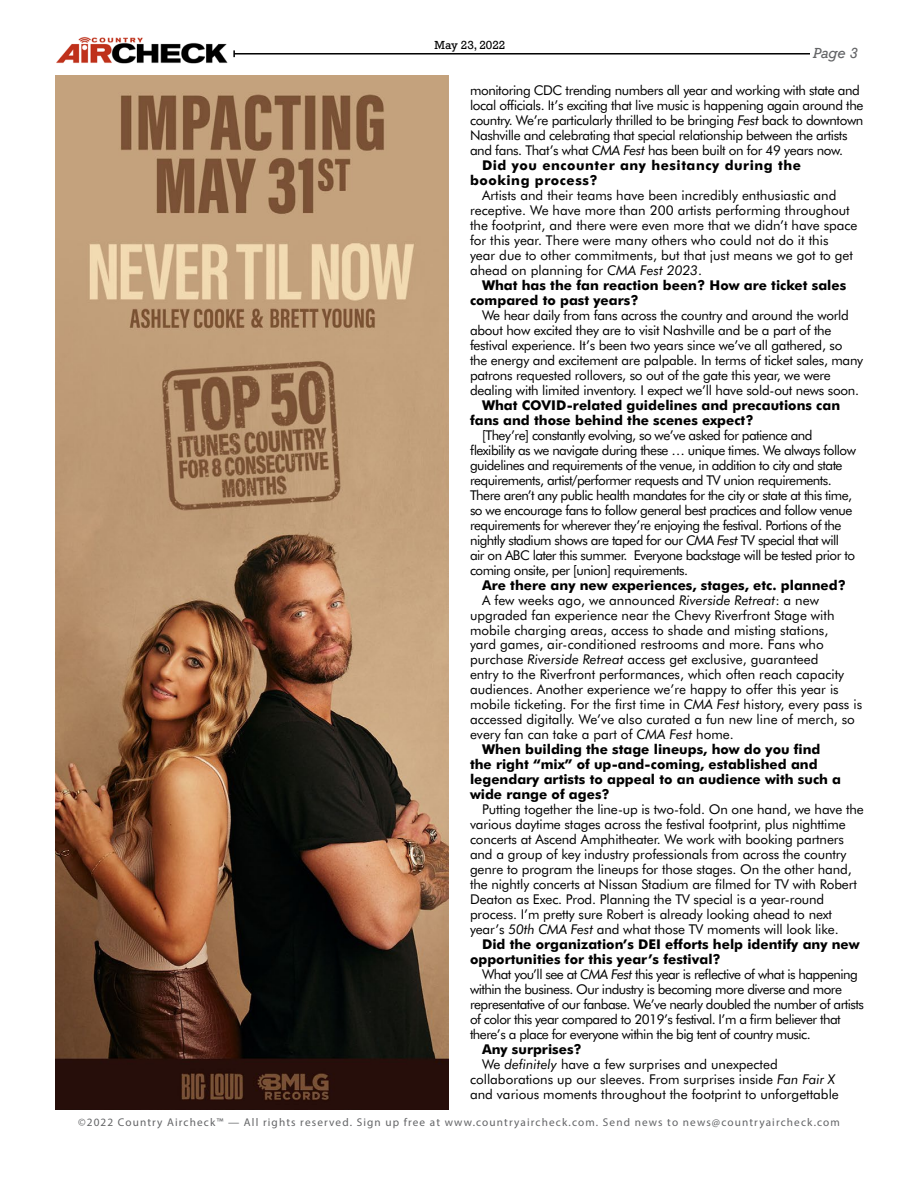
<style>
.page{position:relative;width:918px;height:1188px;background:#fff}
.page>*{position:absolute;margin:0;border:0;box-sizing:border-box;transform-origin:0 0}
.t1{font:italic 15px "Rockwell";color:#636466}
.t2{font:13.5px/15px "Futura BT";letter-spacing:-.02em;color:#000}
.t3{font:13.5px/15px "Futura BT";color:#000}
.t4{font:13.5px/15px "Futura BT";letter-spacing:-.04em;color:#000}
.t5{font:700 13.5px/15px "Futura BT";color:#000}
.t6{font:700 13.5px "Futura BT";letter-spacing:.04em;color:#000}
.t7{font:12px "Rockwell";color:#000}
.t8{font:11.25px "Myriad Pro";letter-spacing:.1em;color:#636466}
.s1{font-style:italic}
</style>
<div class="page">
<img style="left:56px;top:37px;width:172px;height:27px">
<hr style="left:234px;top:53px;width:576px;height:2px;background:#000">
<svg style="left:233px;top:50px;width:2px;height:7px"></svg>
<img style="left:55px;top:76px;width:394px;height:1034px">
<p class="t7" style="left:435px;top:38px;width:72px">May 23, 2022</p>
<p class="t1" style="left:813px;top:44px;width:46px">Page 3</p>
<p class="t2" style="left:470px;top:82px;width:391px">monitoring CDC trending numbers all year and working with state and</p>
<p class="t2" style="left:470px;top:97px;width:395px">local officials. It’s exciting that live music is happening again around the</p>
<p class="t2" style="left:470px;top:112px;width:395px">country. We’re particularly thrilled to be bringing <span class="s1">Fest</span> back to downtown</p>
<p class="t2" style="left:470px;top:127px;width:379px">Nashville and celebrating that special relationship between the artists</p>
<p class="t2" style="left:470px;top:142px;width:374px">and fans. That’s what <span class="s1">CMA Fest</span> has been built on for 49 years now.</p>
<p class="t6" style="left:482px;top:157px;width:320px">Did you encounter any hesitancy during the</p>
<p class="t6" style="left:470px;top:172px;width:129px">booking process?</p>
<p class="t3" style="left:470px;top:187px;width:389px;text-indent:12px">Artists and their teams have been incredibly enthusiastic and receptive. We have more than 200 artists performing throughout the footprint, and there were even more that we didn’t have space for this year. There were many others who could not do it this<br>year due to other commitments, but that just means we got to get ahead on planning for <span class="s1">CMA Fest 2023</span>.</p>
<p class="t5" style="left:470px;top:277px;width:378px;text-indent:12px">What has the fan reaction been? How are ticket sales compared to past years?</p>
<p class="t2" style="left:470px;top:307px;width:395px;text-indent:12px">We hear daily from fans across the country and around the world about how excited they are to visit Nashville and be a part of the festival experience. It’s been two years since we’ve all gathered, so<br>the energy and excitement are palpable. In terms of ticket sales, many patrons requested rollovers, so out of the gate this year, we were dealing with limited inventory. I expect we’ll have sold-out news soon.</p>
<p class="t5" style="left:470px;top:397px;width:372px;text-indent:12px">What COVID-related guidelines and precautions can fans and those behind the scenes expect?</p>
<p class="t4" style="left:470px;top:427px;width:388px;text-indent:12px">[They’re] constantly evolving, so we’ve asked for patience and flexibility as we navigate during these … unique times. We always follow guidelines and requirements of the venue, in addition to city and state requirements, artist/performer requests and TV union requirements.<br>There aren’t any public health mandates for the city or state at this time, so we encourage fans to follow general best practices and follow venue requirements for wherever they’re enjoying the festival. Portions of the nightly stadium shows are taped for our <span class="s1">CMA Fest</span> TV special that will air on ABC later this summer. Everyone backstage will be tested prior to coming onsite, per [union] requirements.</p>
<p class="t5" style="left:482px;top:577px;width:365px">Are there any new experiences, stages, etc. planned?</p>
<p class="t3" style="left:482px;top:592px;width:339px">A few weeks ago, we announced <span class="s1">Riverside Retreat</span>: a new</p>
<p class="t3" style="left:470px;top:607px;width:366px">upgraded fan experience near the Chevy Riverfront Stage with</p>
<p class="t3" style="left:470px;top:622px;width:360px">mobile charging areas, access to shade and misting stations,</p>
<p class="t3" style="left:470px;top:637px;width:355px">yard games, air-conditioned restrooms and more. Fans who</p>
<p class="t3" style="left:470px;top:652px;width:350px">purchase <span class="s1">Riverside Retreat</span> access get exclusive, guaranteed</p>
<p class="t3" style="left:470px;top:667px;width:376px">entry to the Riverfront performances, which often reach capacity</p>
<p class="t3" style="left:470px;top:682px;width:370px">audiences. Another experience we’re happy to offer this year is</p>
<p class="t3" style="left:470px;top:697px;width:394px">mobile ticketing. For the first time in <span class="s1">CMA Fest</span> history, every pass is</p>
<p class="t3" style="left:470px;top:712px;width:386px">accessed digitally. We’ve also curated a fun new line of merch, so</p>
<p class="t3" style="left:470px;top:727px;width:265px">every fan can take a part of <span class="s1">CMA Fest</span> home.</p>
<p class="t5" style="left:482px;top:742px;width:340px">When building the stage lineups, how do you find</p>
<p class="t5" style="left:470px;top:757px;width:349px">the right “mix” of up-and-coming, established and</p>
<p class="t5" style="left:470px;top:772px;width:373px">legendary artists to appeal to an audience with such a</p>
<p class="t5" style="left:470px;top:787px;width:141px">wide range of ages?</p>
<p class="t2" style="left:470px;top:802px;width:395px;text-indent:12px">Putting together the line-up is two-fold. On one hand, we have the various daytime stages across the festival footprint, plus nighttime concerts at Ascend Amphitheater. We work with booking partners and a group of key industry professionals from across the country genre to program the lineups for those stages. On the other hand, the nightly concerts at Nissan Stadium are filmed for TV with Robert Deaton as Exec. Prod. Planning the TV special is a year-round process. I’m pretty sure Robert is already looking ahead to next year’s <span class="s1">50th CMA Fest</span> and what those TV moments will look like.</p>
<p class="t5" style="left:470px;top:937px;width:391px;text-indent:12px">Did the organization’s DEI efforts help identify any new opportunities for this year’s festival?</p>
<p class="t4" style="left:470px;top:967px;width:395px;text-indent:12px">What you’ll see at <span class="s1">CMA Fest</span> this year is reflective of what is happening within the business. Our industry is becoming more diverse and more representative of our fanbase. We’ve nearly doubled the number of artists of color this year compared to 2019’s festival. I’m a firm believer that there’s a place for everyone within the big tent of country music.</p>
<p class="t5" style="left:482px;top:1042px;width:101px">Any surprises?</p>
<p class="t3" style="left:482px;top:1057px;width:297px">We <span class="s1">definitely</span> have a few surprises and unexpected</p>
<p class="t3" style="left:470px;top:1072px;width:366px">collaborations up our sleeves. From surprises inside <span class="s1">Fan Fair X</span></p>
<p class="t3" style="left:470px;top:1087px;width:370px">and various moments throughout the footprint to unforgettable</p>
<p class="t8" style="left:78px;top:1116px;width:763px">©2022 Country Aircheck™ — All rights reserved. Sign up free at www.countryaircheck.com. Send news to news@countryaircheck.com</p>
</div>
